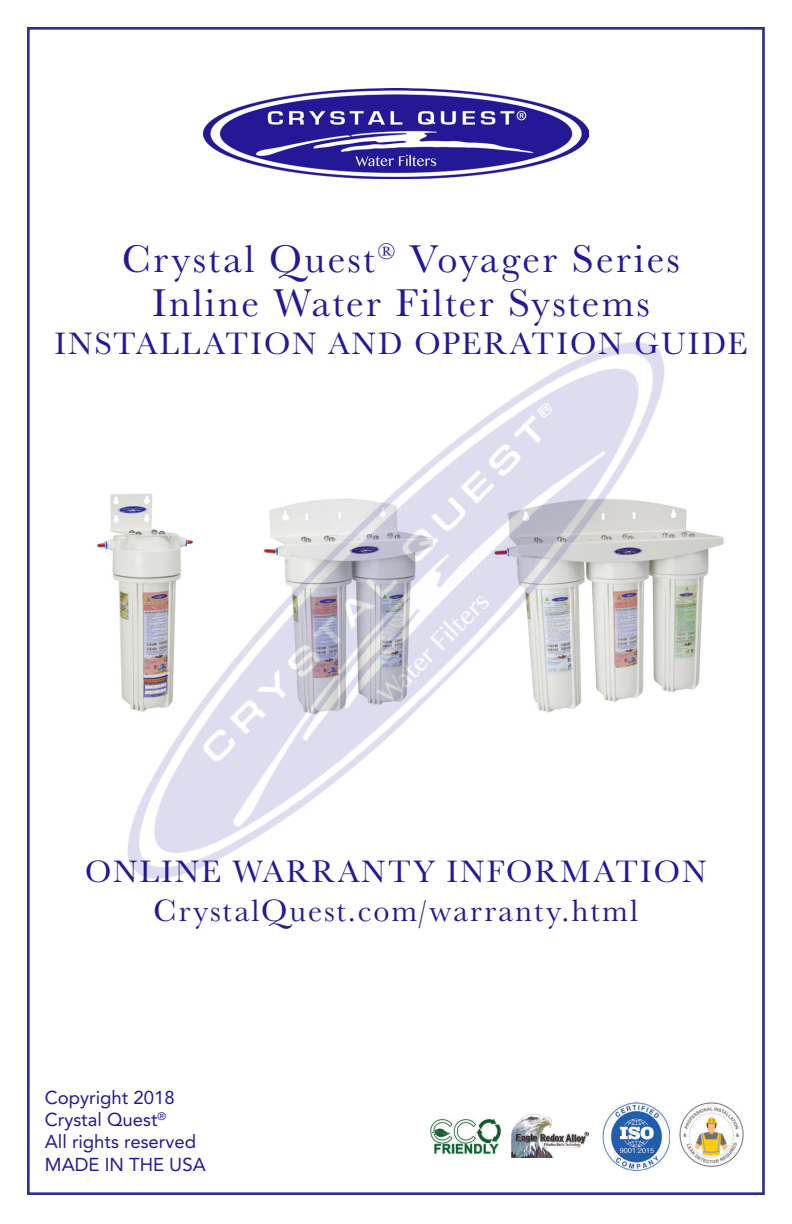
<style>
.page{position:relative;width:792px;height:1224px;background:#fff}
.page>*{position:absolute;margin:0;border:0;box-sizing:border-box;transform-origin:0 0}
.t1{font:40px "Baskerville URW";letter-spacing:.06em;color:#241896}
.t2{font:32px "Baskerville URW";letter-spacing:.06em;color:#241896}
.t3{font:18.6px "Avenir LT Std";color:#241896}
</style>
<div class="page">
<img style="left:204px;top:89px;width:384px;height:89px">
<img style="left:430px;top:1118px;width:71px;height:36px">
<img style="left:603px;top:1102px;width:67px;height:69px">
<img style="left:679px;top:1102px;width:65px;height:65px">
<img style="left:512px;top:1115px;width:76px;height:43px">
<img style="left:97px;top:342px;width:621px;height:537px">
<p class="t1" style="left:122px;top:232px;width:559px">Crystal Quest<sup>®</sup> Voyager Series</p>
<p class="t1" style="left:152px;top:276px;width:499px">Inline Water Filter Systems</p>
<p class="t2" style="left:55px;top:322px;width:694px">INSTALLATION AND OPERATION GUIDE</p>
<p class="t2" style="left:85px;top:850px;width:623px">ONLINE WARRANTY INFORMATION</p>
<p class="t2" style="left:154px;top:888px;width:486px">CrystalQuest.com/warranty.html</p>
<p class="t3" style="left:45px;top:1086px;width:131px">Copyright 2018</p>
<p class="t3" style="left:45px;top:1109px;width:123px">Crystal Quest<sup>®</sup></p>
<p class="t3" style="left:45px;top:1131px;width:153px">All rights reserved</p>
<p class="t3" style="left:45px;top:1153px;width:162px">MADE IN THE USA</p>
</div>
